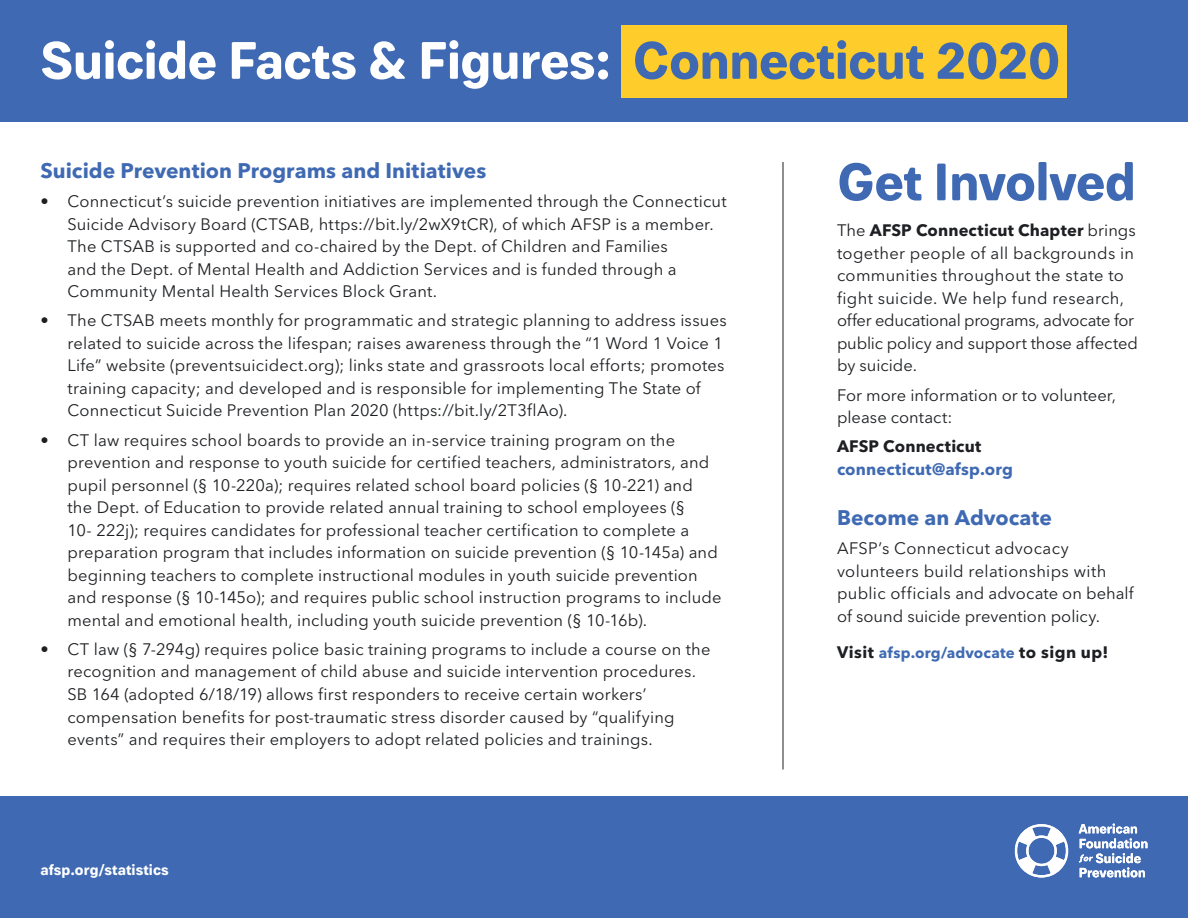
<style>
.page{position:relative;width:1188px;height:918px;background:#fff}
.page>*{position:absolute;margin:0;border:0;box-sizing:border-box;transform-origin:0 0}
.t1{font:700 52.5px "Paul Grotesk Soft";letter-spacing:-.005em;color:#fff}
.t2{font:700 52.5px "Paul Grotesk Soft";letter-spacing:-.01em;color:#3f6ab3}
.t3{font:700 21px "Avenir Next LT Pro";letter-spacing:.005em;color:#3f6ab3}
.t4{font:16.5px/22.5px "Avenir Next LT Pro";letter-spacing:.01em;color:#1d1f22}
.t5{font:700 16.5px "Avenir Next LT Pro";letter-spacing:.01em;color:#3f6ab3}
.t6{font:700 16.5px "Avenir Next LT Pro";letter-spacing:.005em;color:#1d1f22}
.t7{font:700 15px "Avenir Next LT Pro";letter-spacing:.015em;color:#3f6ab3}
.t8{font:700 15px "Paul Grotesk Soft";letter-spacing:.005em;color:#fff}
.s1{color:#3f6ab3}
.s2{font-weight:700}
.s3{font-size:16.5px;color:#1d1f22}
</style>
<div class="page">
<div style="left:0;top:796px;width:1188px;height:122px;background:#3f6ab3"></div>
<svg style="left:1079px;top:823px;width:69px;height:54px"></svg>
<svg style="left:1014px;top:824px;width:55px;height:54px"></svg>
<div style="left:0;top:0;width:1188px;height:122px;background:#3f6ab3"></div>
<div style="left:621px;top:26px;width:445px;height:72px;background:#ffcd2b"></div>
<hr style="left:783px;top:162px;width:1px;height:608px;background:#1d1f22">
<h1 class="t1" style="left:40px;top:29px;width:1021px">Suicide Facts &amp; Figures: <span class="s1">Connecticut 2020</span></h1>
<p class="t3" style="left:40px;top:158px;width:447px">Suicide Prevention Programs and Initiatives</p>
<p class="t4" style="left:67px;top:190px;width:661px;text-indent:-27px">• Connecticut’s suicide prevention initiatives are implemented through the Connecticut Suicide Advisory Board (CTSAB, https://bit.ly/2wX9tCR), of which AFSP is a member.<br>The CTSAB is supported and co-chaired by the Dept. of Children and Families<br>and the Dept. of Mental Health and Addiction Services and is funded through a Community Mental Health Services Block Grant.</p>
<p class="t4" style="left:67px;top:309px;width:661px;text-indent:-27px">• The CTSAB meets monthly for programmatic and strategic planning to address issues related to suicide across the lifespan; raises awareness through the “1 Word 1 Voice 1<br>Life” website (preventsuicidect.org); links state and grassroots local efforts; promotes training capacity; and developed and is responsible for implementing The State of Connecticut Suicide Prevention Plan 2020 (https://bit.ly/2T3flAo).</p>
<p class="t4" style="left:67px;top:429px;width:656px;text-indent:-27px">• CT law requires school boards to provide an in-service training program on the prevention and response to youth suicide for certified teachers, administrators, and pupil personnel (§ 10-220a); requires related school board policies (§ 10-221) and the Dept. of Education to provide related annual training to school employees (§<br>10- 222j); requires candidates for professional teacher certification to complete a preparation program that includes information on suicide prevention (§ 10-145a) and beginning teachers to complete instructional modules in youth suicide prevention and response (§ 10-145o); and requires public school instruction programs to include mental and emotional health, including youth suicide prevention (§ 10-16b).</p>
<p class="t4" style="left:67px;top:638px;width:645px;text-indent:-27px">• CT law (§ 7-294g) requires police basic training programs to include a course on the recognition and management of child abuse and suicide intervention procedures.<br>SB 164 (adopted 6/18/19) allows first responders to receive certain workers’ compensation benefits for post-traumatic stress disorder caused by “qualifying events” and requires their employers to adopt related policies and trainings.</p>
<p class="t8" style="left:40px;top:861px;width:130px">afsp.org/statistics</p>
<h1 class="t2" style="left:837px;top:151px;width:300px">Get Involved</h1>
<p class="t4" style="left:837px;top:219px;width:302px">The <span class="s2">AFSP Connecticut Chapter</span> brings together people of all backgrounds in communities throughout the state to fight suicide. We help fund research, offer educational programs, advocate for public policy and support those affected by suicide.</p>
<p class="t4" style="left:837px;top:384px;width:280px">For more information or to volunteer, please contact:</p>
<p class="t6" style="left:837px;top:436px;width:146px">AFSP Connecticut</p>
<p class="t5" style="left:837px;top:459px;width:177px">connecticut@afsp.org</p>
<p class="t3" style="left:837px;top:505px;width:217px">Become an Advocate</p>
<p class="t4" style="left:837px;top:537px;width:298px">AFSP’s Connecticut advocacy volunteers build relationships with public officials and advocate on behalf of sound suicide prevention policy.</p>
<p class="t7" style="left:837px;top:643px;width:273px"><span class="s3">Visit</span> afsp.org/advocate <span class="s3">to sign up!</span></p>
</div>
